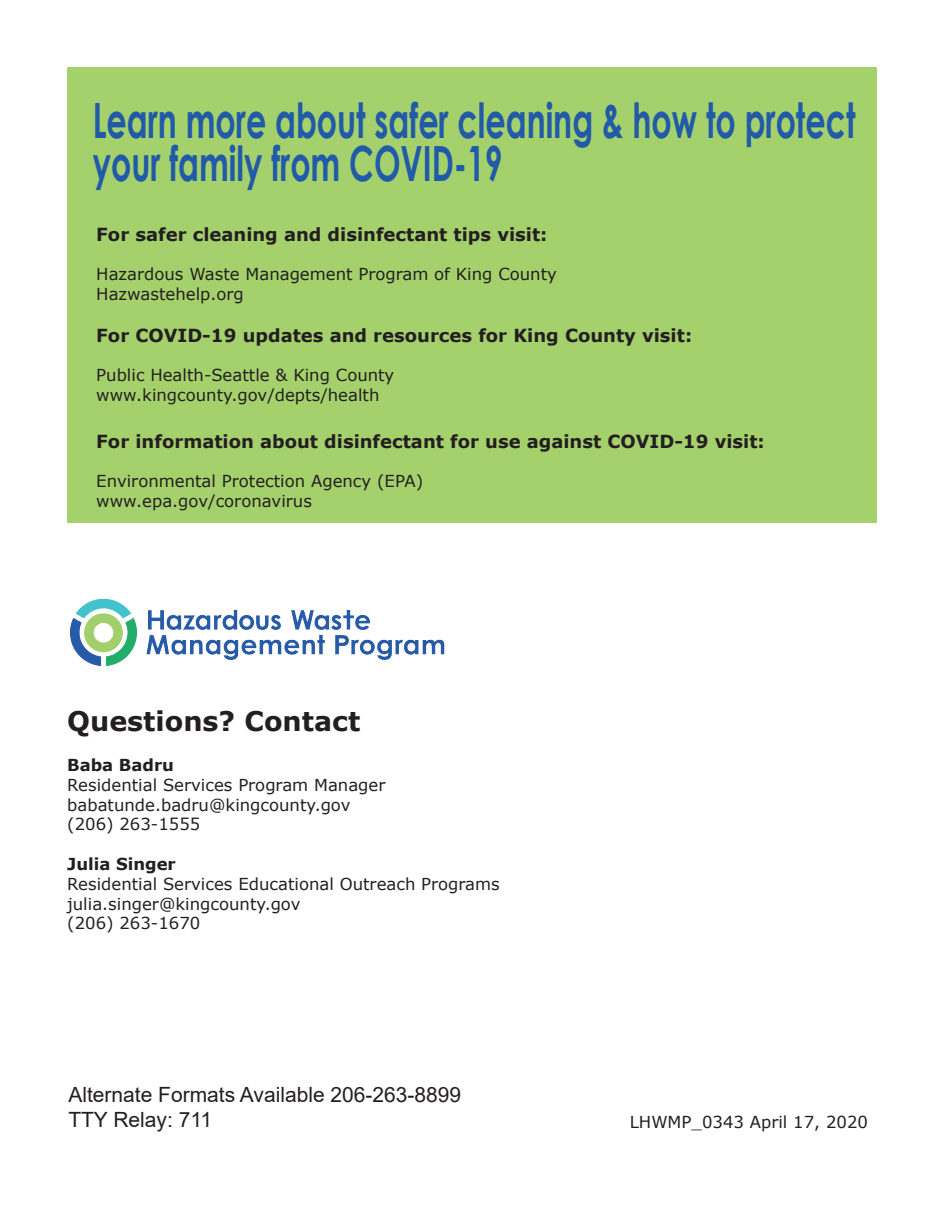
<style>
.page{position:relative;width:945px;height:1215px;background:#fff}
.page>*{position:absolute;margin:0;border:0;box-sizing:border-box;transform-origin:0 0}
.t1{font:700 48.6px/43.2px "Century Gothic";color:#215aa8;scale:.65 1}
.t2{font:700 27px "Verdana";color:#231f20}
.t3{font:21px "Arial";color:#231f20}
.t4{font:700 18px "Verdana";color:#231f20}
.t5{font:16.5px "Verdana";color:#231f20}
.t6{font:700 16.5px "Verdana";color:#231f20}
</style>
<div class="page">
<div style="left:68px;top:68px;width:810px;height:455px;background:#a5d16d"></div>
<img style="left:70px;top:598px;width:375px;height:68px">
<p class="t1" style="left:93px;top:96px;width:1175px">Learn more about safer cleaning &amp; how to protect your family from COVID-19</p>
<p class="t4" style="left:96px;top:222px;width:453px">For safer cleaning and disinfectant tips visit:</p>
<p class="t5" style="left:96px;top:263px;width:462px">Hazardous Waste Management Program of King County</p>
<p class="t5" style="left:96px;top:283px;width:149px">Hazwastehelp.org</p>
<p class="t4" style="left:96px;top:322px;width:597px">For COVID-19 updates and resources for King County visit:</p>
<p class="t5" style="left:96px;top:364px;width:300px">Public Health-Seattle &amp; King County</p>
<p class="t5" style="left:96px;top:384px;width:285px">www.kingcounty.gov/depts/health</p>
<p class="t4" style="left:96px;top:429px;width:670px">For information about disinfectant for use against COVID-19 visit:</p>
<p class="t5" style="left:96px;top:470px;width:329px">Environmental Protection Agency (EPA)</p>
<p class="t5" style="left:96px;top:490px;width:217px">www.epa.gov/coronavirus</p>
<p class="t2" style="left:67px;top:702px;width:295px">Questions? Contact</p>
<p class="t6" style="left:67px;top:753px;width:108px">Baba Badru</p>
<p class="t5" style="left:67px;top:773px;width:320px">Residential Services Program Manager</p>
<p class="t5" style="left:67px;top:793px;width:285px">babatunde.badru@kingcounty.gov</p>
<p class="t5" style="left:67px;top:813px;width:135px">(206) 263-1555</p>
<p class="t6" style="left:67px;top:852px;width:110px">Julia Singer</p>
<p class="t5" style="left:67px;top:872px;width:434px">Residential Services Educational Outreach Programs</p>
<p class="t5" style="left:67px;top:892px;width:235px">julia.singer@kingcounty.gov</p>
<p class="t5" style="left:67px;top:912px;width:135px">(206) 263-1670</p>
<p class="t3" style="left:68px;top:1080px;width:394px">Alternate Formats Available 206-263-8899</p>
<p class="t3" style="left:68px;top:1105px;width:145px">TTY Relay: 711</p>
<p class="t5" style="left:630px;top:1110px;width:240px">LHWMP_0343 April 17, 2020</p>
</div>
